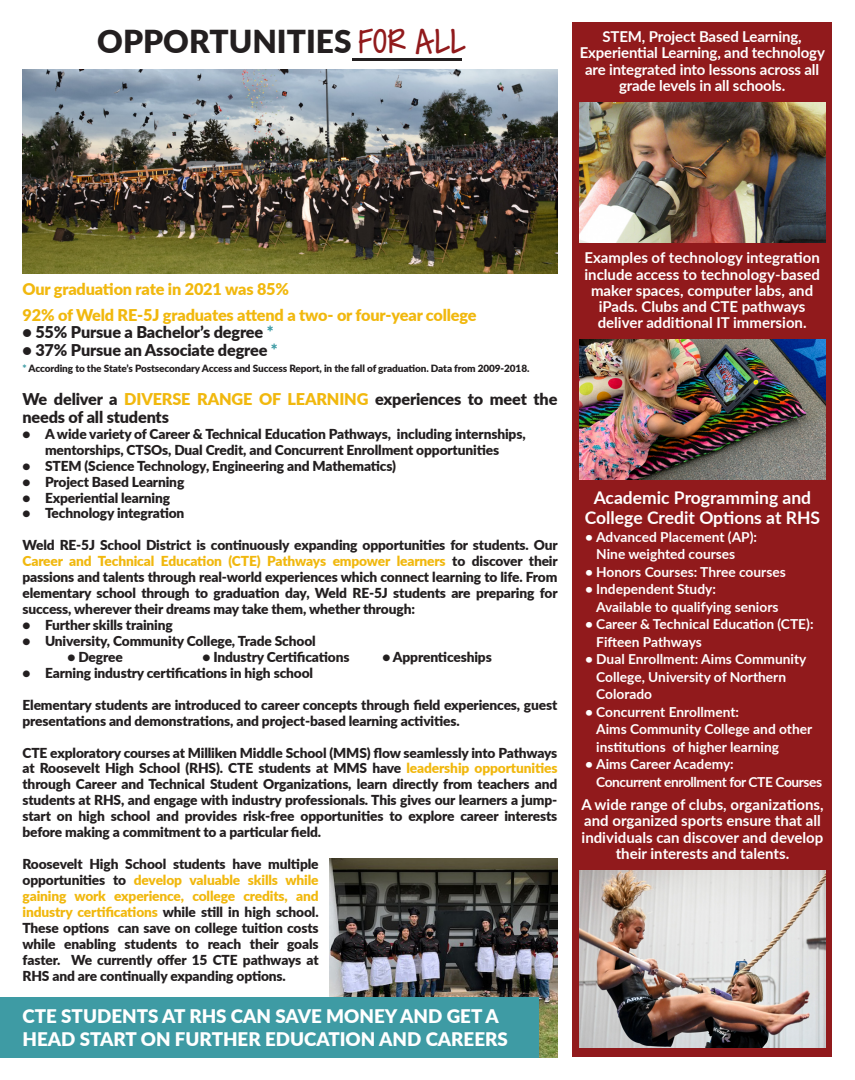
<style>
.page{position:relative;width:855px;height:1080px;background:#fff}
.page>*{position:absolute;margin:0;border:0;box-sizing:border-box;transform-origin:0 0}
.t1{font:900 31.62px "Lato";color:#231f20}
.t2{font:900 18.75px/22.5px "Lato";color:#fff}
.t3{font:700 17.5px/20px "Lato";color:#fff;text-align:center}
.t4{font:900 16.25px/17.5px "Lato";letter-spacing:-.01em;color:#231f20}
.t5{font:900 16.25px "Lato";letter-spacing:-.01em;color:#f1b80e}
.t6{font:700 15px/16.2px "Lato";color:#fff;text-align:center}
.t7{font:900 13.75px/16px "Lato";letter-spacing:-.01em;color:#231f20;text-align:justify}
.t8{font:700 13.75px/17.5px "Lato";color:#fff}
.t9{font:700 13.75px/17.5px "Lato";letter-spacing:-.03em;color:#fff}
.t10{font:900 10px "Lato";letter-spacing:-.01em;color:#231f20}
.s1{font-family:"Covered By Your Grace";font-weight:400;font-size:38.62px;color:#911a1c}
.s2{color:#3e9ba4}
.s3{color:#f1b80e}
</style>
<div class="page">
<hr style="left:352px;top:59px;width:110px;height:2px;background:#231f20">
<img style="left:22px;top:70px;width:536px;height:203px">
<img style="left:330px;top:859px;width:228px;height:199px">
<div style="left:1px;top:997px;width:538px;height:61px;background:#3e9ba4"></div>
<div style="left:572px;top:22px;width:260px;height:1035px;background:#911a1c"></div>
<img style="left:579px;top:102px;width:246px;height:140px">
<img style="left:579px;top:340px;width:246px;height:140px">
<img style="left:579px;top:870px;width:247px;height:178px">
<p class="t1" style="left:97px;top:17px;width:370px">OPPORTUNITIES <span class="s1">FOR ALL</span></p>
<p class="t6" style="left:580px;top:28px;width:247px">STEM, Project Based Learning, Experiential Learning, and technology are integrated into lessons across all grade levels in all schools.</p>
<p class="t5" style="left:22px;top:277px;width:268px">Our graduation rate in 2021 was 85%</p>
<p class="t5" style="left:22px;top:303px;width:456px">92% of Weld RE-5J graduates attend a two- or four-year college</p>
<p class="t4" style="left:22px;top:323px;width:253px">• 55% Pursue a Bachelor’s degree <span class="s2">*</span></p>
<p class="t4" style="left:22px;top:341px;width:257px">• 37% Pursue an Associate degree <span class="s2">*</span></p>
<p class="t10" style="left:22px;top:361px;width:508px"><span class="s2">*</span> According to the State’s Postsecondary Access and Success Report, in the fall of graduation. Data from 2009-2018.</p>
<p class="t4" style="left:22px;top:390px;width:536px">We deliver a <span class="s3">DIVERSE RANGE OF LEARNING</span> experiences to meet the needs of all students</p>
<p class="t7" style="left:22px;top:425px;width:505px;text-align:center">• A wide variety of Career &amp; Technical Education Pathways, including internships, mentorships, CTSOs, Dual Credit, and Concurrent Enrollment opportunities</p>
<p class="t7" style="left:22px;top:457px;width:375px">• STEM (Science Technology, Engineering and Mathematics)</p>
<p class="t7" style="left:22px;top:473px;width:163px">• Project Based Learning</p>
<p class="t7" style="left:22px;top:489px;width:149px">• Experiential learning</p>
<p class="t7" style="left:22px;top:505px;width:163px">• Technology integration</p>
<p class="t7" style="left:22px;top:537px;width:537px">Weld RE-5J School District is continuously expanding opportunities for students. Our <span class="s3">Career and Technical Education (CTE) Pathways empower learners</span> to discover their passions and talents through real-world experiences which connect learning to life. From elementary school through to graduation day, Weld RE-5J students are preparing for success, wherever their dreams may take them, whether through:</p>
<p class="t7" style="left:22px;top:616px;width:152px">• Further skills training</p>
<p class="t7" style="left:22px;top:632px;width:295px">• University, Community College, Trade School</p>
<p class="t7" style="left:68px;top:648px;width:57px">• Degree</p>
<p class="t7" style="left:203px;top:648px;width:149px">• Industry Certifications</p>
<p class="t7" style="left:383px;top:648px;width:111px">• Apprenticeships</p>
<p class="t7" style="left:22px;top:664px;width:292px">• Earning industry certifications in high school</p>
<p class="t7" style="left:22px;top:696px;width:536px">Elementary students are introduced to career concepts through field experiences, guest presentations and demonstrations, and project-based learning activities.</p>
<p class="t7" style="left:22px;top:744px;width:536px">CTE exploratory courses at Milliken Middle School (MMS) flow seamlessly into Pathways at Roosevelt High School (RHS). CTE students at MMS have <span class="s3">leadership opportunities </span>through Career and Technical Student Organizations, learn directly from teachers and students at RHS, and engage with industry professionals. This gives our learners a jump&shy;start on high school and provides risk-free opportunities to explore career interests before making a commitment to a particular field.</p>
<p class="t7" style="left:22px;top:855px;width:298px">Roosevelt High School students have multiple opportunities to <span class="s3">develop valuable skills while gaining work experience, college credits, and industry certifications</span> while still in high school.<br>These options can save on college tuition costs while enabling students to reach their goals faster. We currently offer 15 CTE pathways at RHS and are continually expanding options.</p>
<p class="t2" style="left:22px;top:1004px;width:487px">CTE STUDENTS AT RHS CAN SAVE MONEY AND GET A<br>HEAD START ON FURTHER EDUCATION AND CAREERS</p>
<p class="t6" style="left:584px;top:249px;width:237px">Examples of technology integration include access to technology-based maker spaces, computer labs, and iPads. Clubs and CTE pathways deliver additional IT immersion.</p>
<p class="t3" style="left:585px;top:487px;width:237px">Academic Programming and<br>College Credit Options at RHS</p>
<p class="t8" style="left:596px;top:527px;width:162px;text-indent:-11px">• Advanced Placement (AP):<br>Nine weighted courses</p>
<p class="t8" style="left:585px;top:562px;width:202px">• Honors Courses: Three courses</p>
<p class="t8" style="left:596px;top:580px;width:184px;text-indent:-11px">• Independent Study:<br>Available to qualifying seniors</p>
<p class="t8" style="left:596px;top:615px;width:219px;text-indent:-11px">• Career &amp; Technical Education (CTE):<br>Fifteen Pathways</p>
<p class="t8" style="left:596px;top:650px;width:212px;text-indent:-11px">• Dual Enrollment: Aims Community<br>College, University of Northern<br>Colorado</p>
<p class="t8" style="left:596px;top:702px;width:218px;text-indent:-11px">• Concurrent Enrollment:<br>Aims Community College and other institutions of higher learning</p>
<p class="t9" style="left:596px;top:755px;width:227px;text-indent:-11px">• Aims Career Academy:<br>Concurrent enrollment for CTE Courses</p>
<p class="t6" style="left:581px;top:796px;width:244px">A wide range of clubs, organizations, and organized sports ensure that all individuals can discover and develop their interests and talents.</p>
</div>
